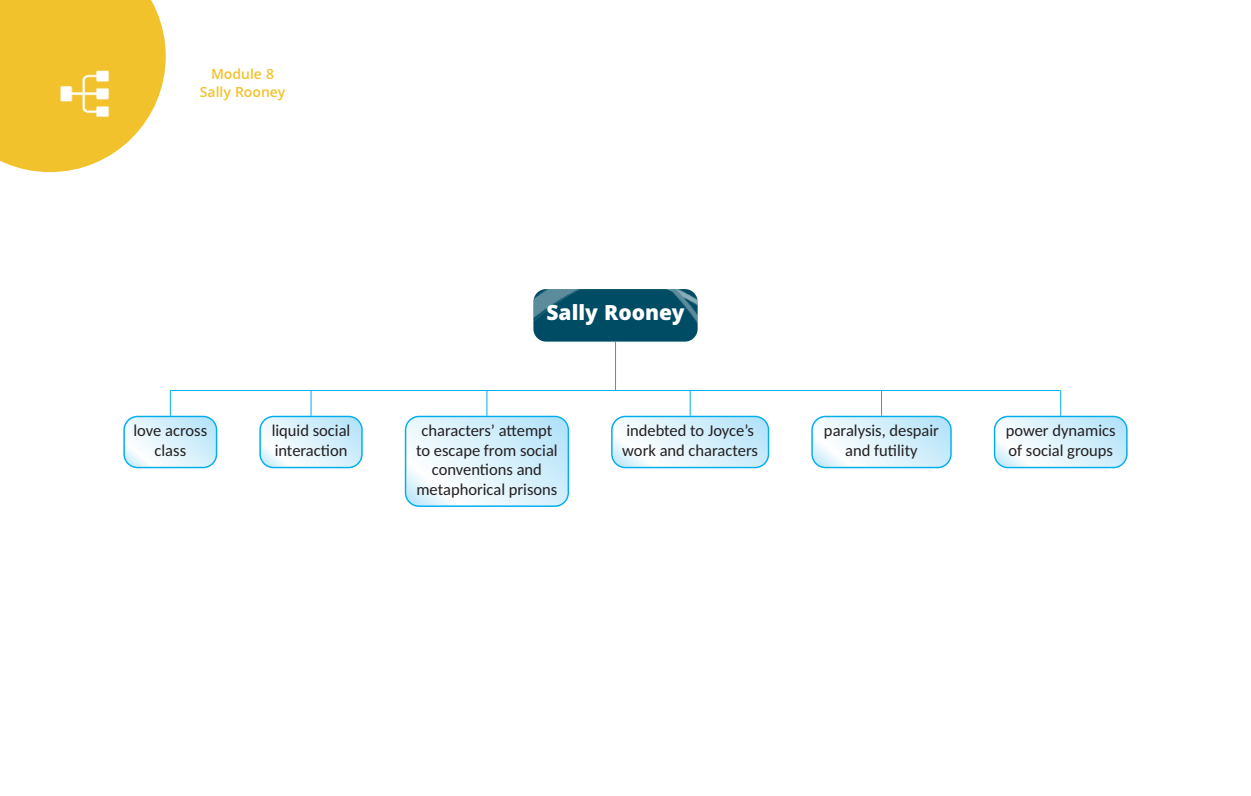
<style>
.page{position:relative;width:1251px;height:796px;background:#fff}
.page>*{position:absolute;margin:0;border:0;box-sizing:border-box;transform-origin:0 0}
.t1{font:800 22.5px "Khula";color:#fff}
.t2{font:16.5px/19.8px "Carlito";color:#231f20}
.t3{font:600 15px/18px "Khula";color:#f2c22d;text-align:center}
</style>
<div class="page">
<svg style="left:0;top:0;width:166px;height:172px;background:#f3c947"></svg>
<img style="left:59px;top:70px;width:50px;height:48px">
<img style="left:533px;top:289px;width:164px;height:52px;border-radius:13px">
<hr style="left:615px;top:341px;width:1px;height:49px;background:#00aeef">
<hr style="left:170px;top:390px;width:890px;height:1px;background:#00aeef">
<svg style="left:811px;top:391px;width:140px;height:77px"></svg>
<svg style="left:993px;top:390px;width:134px;height:78px"></svg>
<svg style="left:611px;top:391px;width:158px;height:77px"></svg>
<svg style="left:405px;top:391px;width:164px;height:115px"></svg>
<svg style="left:259px;top:391px;width:103px;height:77px"></svg>
<svg style="left:123px;top:390px;width:94px;height:78px"></svg>
<p class="t3" style="left:200px;top:65px;width:87px">Module 8<br>Sally Rooney</p>
<h1 class="t1" style="left:546px;top:299px;width:139px">Sally Rooney</h1>
<p class="t2" style="left:133px;top:420px;width:75px;text-align:center">love across class</p>
<p class="t2" style="left:416px;top:420px;width:143px;text-align:center">characters’ attempt to escape from social conventions and metaphorical prisons</p>
<p class="t2" style="left:622px;top:420px;width:137px">indebted to Joyce’s work and characters</p>
<p class="t2" style="left:271px;top:420px;width:80px">liquid social interaction</p>
<p class="t2" style="left:823px;top:420px;width:116px;text-align:center">paralysis, despair and futility</p>
<p class="t2" style="left:1005px;top:420px;width:111px">power dynamics of social groups</p>
</div>
